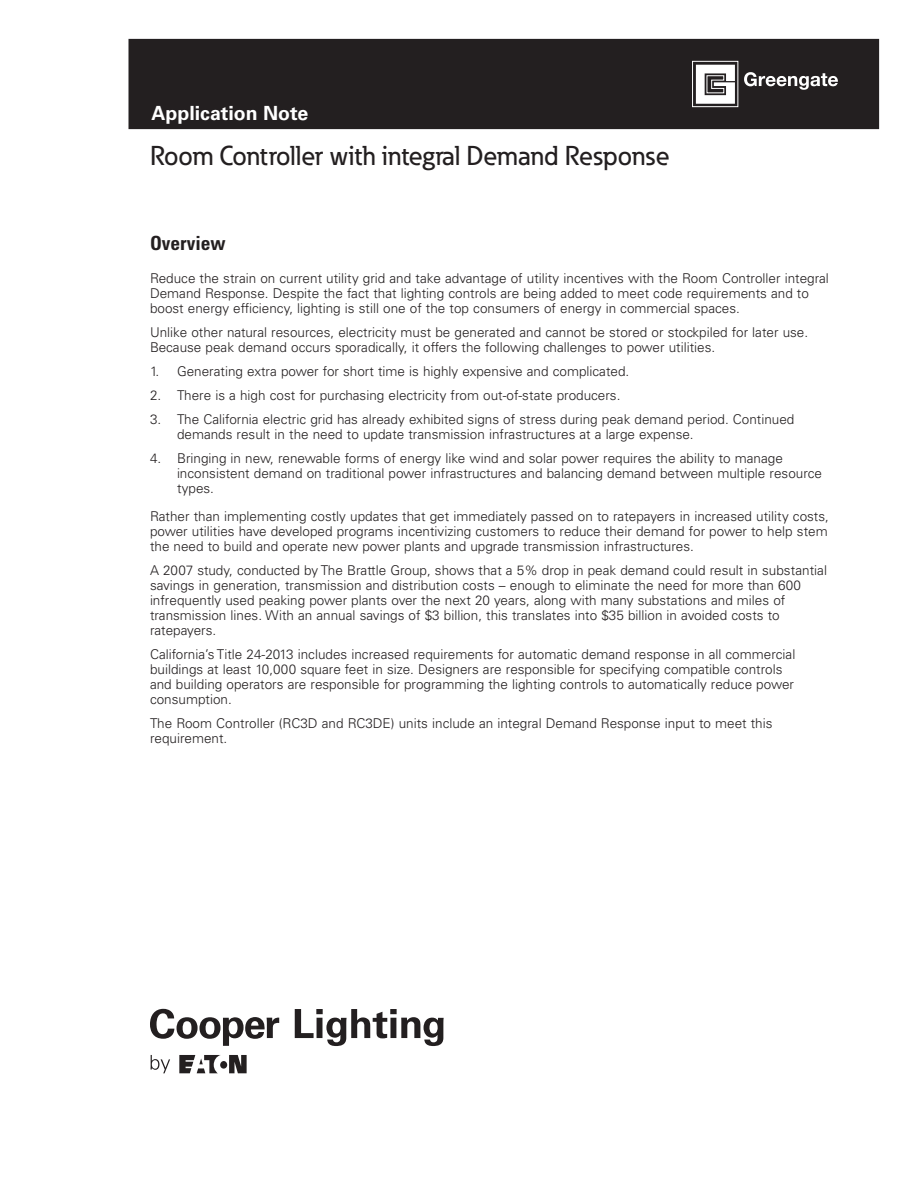
<style>
.page{position:relative;width:918px;height:1188px;background:#fff}
.page>*{position:absolute;margin:0;border:0;box-sizing:border-box;transform-origin:0 0}
._00_Manual_Title{font:500 27px "Eaton";color:#231f20}
.t1{font:700 19.5px "Univers LT Std";color:#fff}
._01_Head1{font:700 condensed 19.5px "Univers LT Std";color:#231f20}
._02_Body{font:300 13.5px/15px "Univers LT Std";color:#231f20}
._02_Body_Last{font:300 13.5px/15px "Univers LT Std";color:#231f20}
</style>
<div class="page">
<svg style="left:179px;top:1055px;width:68px;height:18px"></svg>
<svg style="left:151px;top:1055px;width:19px;height:18px"></svg>
<svg style="left:295px;top:1009px;width:149px;height:37px"></svg>
<svg style="left:150px;top:1009px;width:129px;height:37px"></svg>
<div style="left:129px;top:39px;width:750px;height:90px;background:#231f20"></div>
<div style="left:692px;top:61px;width:46px;height:46px;border:1px solid #fff"></div>
<svg style="left:696px;top:65px;width:39px;height:39px;background:#cccbcb"></svg>
<svg style="left:744px;top:72px;width:94px;height:18px"></svg>
<h2 class="t1" style="left:152px;top:101px;width:158px">Application Note</h2>
<p class="_00_Manual_Title" style="left:150px;top:139px;width:521px">Room Controller with integral Demand Response</p>
<p class="_01_Head1" style="left:150px;top:231px;width:77px">Overview</p>
<p class="_02_Body" style="left:150px;top:271px;width:680px">Reduce the strain on current utility grid and take advantage of utility incentives with the Room Controller integral<br>Demand Response. Despite the fact that lighting controls are being added to meet code requirements and to boost energy efficiency, lighting is still one of the top consumers of energy in commercial spaces.</p>
<p class="_02_Body" style="left:150px;top:325px;width:660px">Unlike other natural resources, electricity must be generated and cannot be stored or stockpiled for later use.<br>Because peak demand occurs sporadically, it offers the following challenges to power utilities.</p>
<p class="_02_Body" style="left:150px;top:364px;width:481px">1. Generating extra power for short time is highly expensive and complicated.</p>
<p class="_02_Body" style="left:150px;top:388px;width:472px">2. There is a high cost for purchasing electricity from out-of-state producers.</p>
<p class="_02_Body" style="left:177px;top:412px;width:619px;text-indent:-27px">3. The California electric grid has already exhibited signs of stress during peak demand period. Continued demands result in the need to update transmission infrastructures at a large expense.</p>
<p class="_02_Body" style="left:177px;top:451px;width:647px;text-indent:-27px">4. Bringing in new, renewable forms of energy like wind and solar power requires the ability to manage inconsistent demand on traditional power infrastructures and balancing demand between multiple resource types.</p>
<p class="_02_Body" style="left:150px;top:509px;width:680px;text-align:justify">Rather than implementing costly updates that get immediately passed on to ratepayers in increased utility costs, power utilities have developed programs incentivizing customers to reduce their demand for power to help stem the need to build and operate new power plants and upgrade transmission infrastructures.</p>
<p class="_02_Body" style="left:150px;top:563px;width:679px">A 2007 study, conducted by The Brattle Group, shows that a 5% drop in peak demand could result in substantial savings in generation, transmission and distribution costs – enough to eliminate the need for more than 600 infrequently used peaking power plants over the next 20 years, along with many substations and miles of transmission lines. With an annual savings of $3 billion, this translates into $35 billion in avoided costs to ratepayers.</p>
<p class="_02_Body" style="left:150px;top:647px;width:647px">California’s Title 24-2013 includes increased requirements for automatic demand response in all commercial buildings at least 10,000 square feet in size. Designers are responsible for specifying compatible controls and building operators are responsible for programming the lighting controls to automatically reduce power consumption.</p>
<p class="_02_Body_Last" style="left:150px;top:716px;width:624px">The Room Controller (RC3D and RC3DE) units include an integral Demand Response input to meet this requirement.</p>
</div>
